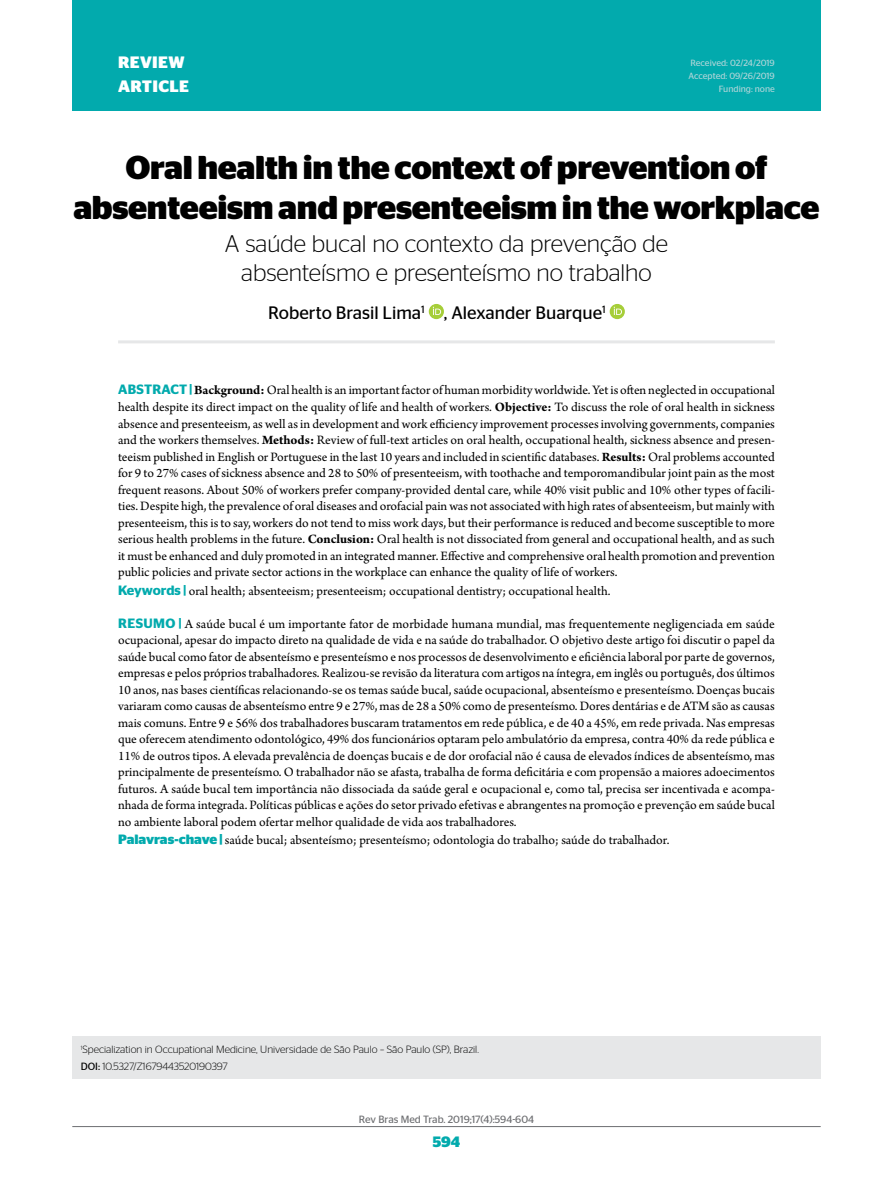
<style>
.page{position:relative;width:893px;height:1191px;background:#fff}
.page>*{position:absolute;margin:0;border:0;box-sizing:border-box;transform-origin:0 0}
.t1{font:700 33px/39.6px "Stag Sans";letter-spacing:-.01em;color:#000;text-align:center}
.t2{font:300 24px/28.8px "Stag Sans";color:#000;text-align:center}
.t3{font:18px "Stag Sans";color:#000}
.t4{font:700 16.5px/24px "Stag Sans";letter-spacing:.02em;color:#fff}
.t5{font:700 15px "Stag Sans";color:#02aaad}
.t6{font:13.5px/16.5px "Arno Pro";color:#000;text-align:justify}
.t7{font:300 10.5px/16.8px "Stag Sans";color:#000}
.t8{font:10.5px "Stag Sans";color:#6d6e71}
.t9{font:9px/12.9px "Stag Sans";color:#afd5d8;text-align:right}
.s1{font-family:"Stag Sans";font-weight:600;color:#02aaad}
.s2{font-weight:700}
.s3{font-family:"Stag Sans";font-weight:700;color:#02aaad}
.s4{font-weight:400}
</style>
<div class="page">
<hr style="left:72px;top:1126px;width:749px;height:1px;background:#6d6e71">
<div style="left:72px;top:0;width:749px;height:111px;background:#02aaad"></div>
<div style="left:72px;top:1036px;width:749px;height:42px;background:#e6e7e8"></div>
<hr style="left:118px;top:340px;width:657px;height:3px;background:#e6e7e8">
<div style="left:429px;top:304px;width:15px;height:15px;background:#a6ce39;border-radius:50%"></div>
<svg style="left:433px;top:307px;width:8px;height:8px"></svg>
<svg style="left:610px;top:304px;width:15px;height:15px"></svg>
<svg style="left:614px;top:307px;width:8px;height:8px"></svg>
<p class="t4" style="left:118px;top:50px;width:72px">REVIEW<br>ARTICLE</p>
<p class="t9" style="left:689px;top:56px;width:88px">Received: 02/24/2019<br>Accepted: 09/26/2019<br>Funding: none</p>
<h1 class="t1" style="left:73px;top:148px;width:748px">Oral health in the context of prevention of absenteeism and presenteeism in the workplace</h1>
<h2 class="t2" style="left:225px;top:229px;width:445px">A saúde bucal no contexto da prevenção de absenteísmo e presenteísmo no trabalho</h2>
<h3 class="t3" style="left:268px;top:303px;width:339px">Roberto Brasil Lima<sup>1</sup> , Alexander Buarque<sup>1</sup></h3>
<p class="t6" style="left:118px;top:383px;width:658px"><span class="s1">ABSTRACT |</span><span class="s2">Background:</span> Oral health is an important factor of human morbidity worldwide. Yet is often neglected in occupational health despite its direct impact on the quality of life and health of workers. <span class="s2">Objective:</span> To discuss the role of oral health in sickness absence and presenteeism, as well as in development and work efficiency improvement processes involving governments, companies and the workers themselves. <span class="s2">Methods:</span> Review of full-text articles on oral health, occupational health, sickness absence and presen&shy;teeism published in English or Portuguese in the last 10 years and included in scientific databases. <span class="s2">Results:</span> Oral problems accounted for 9 to 27% cases of sickness absence and 28 to 50% of presenteeism, with toothache and temporomandibular joint pain as the most frequent reasons. About 50% of workers prefer company-provided dental care, while 40% visit public and 10% other types of facili&shy;ties. Despite high, the prevalence of oral diseases and orofacial pain was not associated with high rates of absenteeism, but mainly with presenteeism, this is to say, workers do not tend to miss work days, but their performance is reduced and become susceptible to more serious health problems in the future. <span class="s2">Conclusion:</span> Oral health is not dissociated from general and occupational health, and as such it must be enhanced and duly promoted in an integrated manner. Effective and comprehensive oral health promotion and prevention public policies and private sector actions in the workplace can enhance the quality of life of workers.</p>
<p class="t6" style="left:118px;top:583px;width:494px"><span class="s1">Keywords |</span> oral health; absenteeism; presenteeism; occupational dentistry; occupational health.</p>
<p class="t6" style="left:118px;top:616px;width:658px"><span class="s1">RESUMO |</span> A saúde bucal é um importante fator de morbidade humana mundial, mas frequentemente negligenciada em saúde ocupacional, apesar do impacto direto na qualidade de vida e na saúde do trabalhador. O objetivo deste artigo foi discutir o papel da saúde bucal como fator de absenteísmo e presenteísmo e nos processos de desenvolvimento e eficiência laboral por parte de governos, empresas e pelos próprios trabalhadores. Realizou-se revisão da literatura com artigos na íntegra, em inglês ou português, dos últimos 10 anos, nas bases científicas relacionando-se os temas saúde bucal, saúde ocupacional, absenteísmo e presenteísmo. Doenças bucais variaram como causas de absenteísmo entre 9 e 27%, mas de 28 a 50% como de presenteísmo. Dores dentárias e de ATM são as causas mais comuns. Entre 9 e 56% dos trabalhadores buscaram tratamentos em rede pública, e de 40 a 45%, em rede privada. Nas empresas que oferecem atendimento odontológico, 49% dos funcionários optaram pelo ambulatório da empresa, contra 40% da rede pública e 11% de outros tipos. A elevada prevalência de doenças bucais e de dor orofacial não é causa de elevados índices de absenteísmo, mas principalmente de presenteísmo. O trabalhador não se afasta, trabalha de forma deficitária e com propensão a maiores adoecimentos futuros. A saúde bucal tem importância não dissociada da saúde geral e ocupacional e, como tal, precisa ser incentivada e acompa&shy;nhada de forma integrada. Políticas públicas e ações do setor privado efetivas e abrangentes na promoção e prevenção em saúde bucal no ambiente laboral podem ofertar melhor qualidade de vida aos trabalhadores.</p>
<p class="t6" style="left:118px;top:832px;width:553px"><span class="s3">Palavras-chave |</span> saúde bucal; absenteísmo; presenteísmo; odontologia do trabalho; saúde do trabalhador.</p>
<p class="t7" style="left:81px;top:1041px;width:400px"><sup>1</sup>Specialization in Occupational Medicine, Universidade de São Paulo – São Paulo (SP), Brazil.<br><span class="s4">DOI:</span> 10.5327/Z1679443520190397</p>
<p class="t8" style="left:359px;top:1113px;width:177px">Rev Bras Med Trab. 2019;17(4):594-604</p>
<p class="t5" style="left:433px;top:1132px;width:29px">594</p>
</div>
